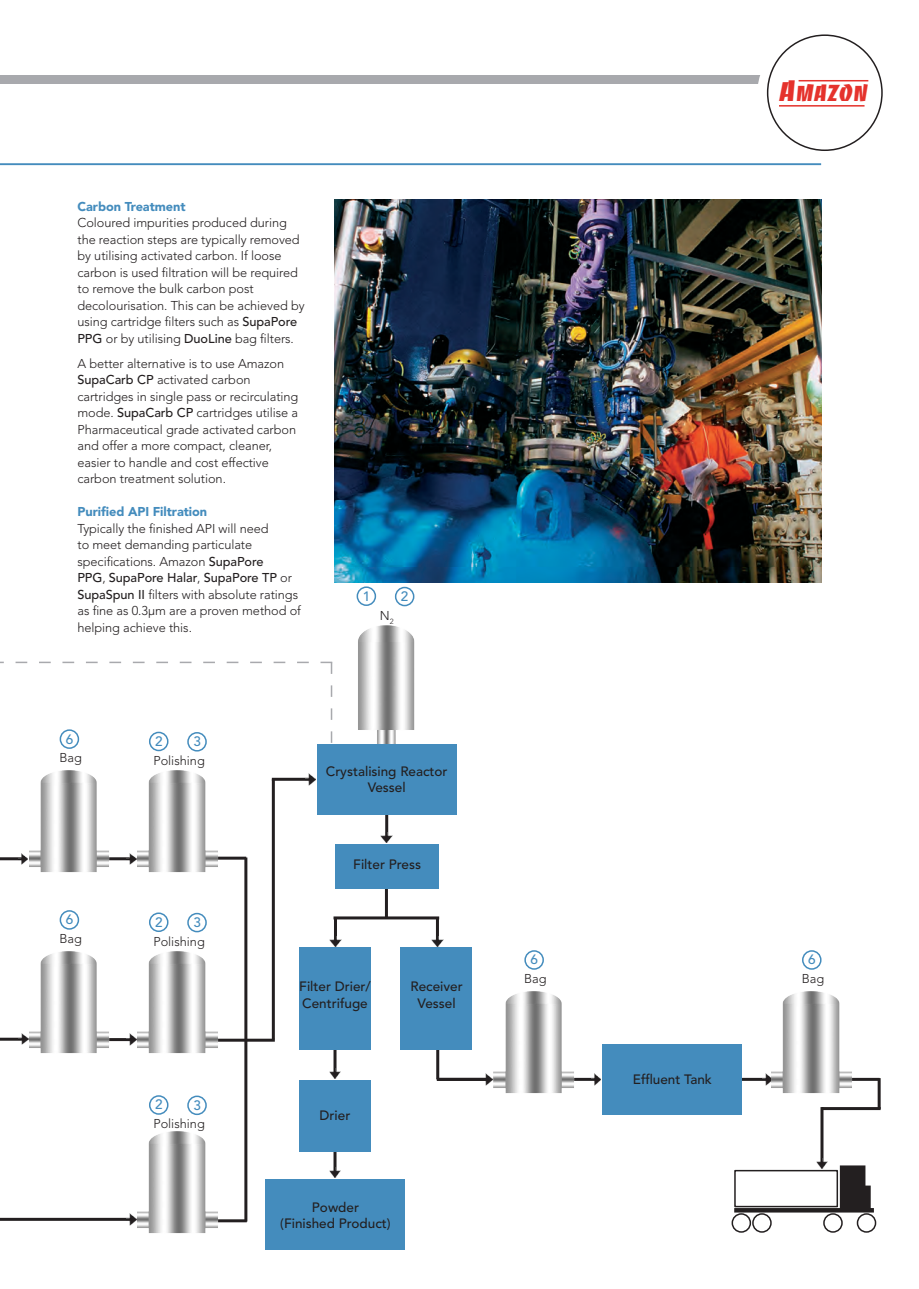
<style>
.page{position:relative;width:919px;height:1289px;background:#fff}
.page>*{position:absolute;margin:0;border:0;box-sizing:border-box;transform-origin:0 0}
.t1{font:22.5px "Banco";color:#e5322c}
.t2{font:500 13.5px/16.2px "Avenir LT Std";color:#231f20;text-align:center}
.t3{font:500 13.5px "Avenir LT Std";color:#448cbd}
.t4{font:300 12.75px/16.5px "Avenir LT Std";letter-spacing:-.005em;color:#231f20}
.t5{font:900 12.75px "Avenir LT Std";letter-spacing:-.005em;color:#448cbd}
.s1{font-weight:500}
.s2{font-size:28.2px}
</style>
<div class="page">
<hr style="left:333px;top:1142px;width:3px;height:31px;background:#231f20">
<hr style="left:848px;top:1077px;width:31px;height:3px;background:#231f20">
<hr style="left:740px;top:1077px;width:30px;height:3px;background:#231f20">
<hr style="left:568px;top:1077px;width:31px;height:3px;background:#231f20">
<img style="left:494px;top:991px;width:89px;height:103px">
<div style="left:524px;top:950px;width:20px;height:19px;border:2px solid #448cbd;border-radius:50%"></div>
<hr style="left:436px;top:1045px;width:3px;height:34px;background:#231f20">
<hr style="left:333px;top:1044px;width:3px;height:30px;background:#231f20">
<hr style="left:385px;top:884px;width:3px;height:34px;background:#231f20">
<div style="left:335px;top:843px;width:103px;height:45px;background:#448cbd"></div>
<hr style="left:385px;top:810px;width:3px;height:30px;background:#231f20">
<hr style="left:211px;top:856px;width:35px;height:3px;background:#231f20">
<hr style="left:211px;top:1038px;width:64px;height:3px;background:#231f20">
<hr style="left:211px;top:1219px;width:36px;height:3px;background:#231f20">
<hr style="left:0;top:1217px;width:131px;height:3px;background:#231f20">
<hr style="left:0;top:1037px;width:24px;height:3px;background:#231f20">
<hr style="left:104px;top:1038px;width:31px;height:3px;background:#231f20">
<hr style="left:104px;top:857px;width:31px;height:3px;background:#231f20">
<hr style="left:0;top:857px;width:26px;height:3px;background:#231f20">
<img style="left:334px;top:200px;width:487px;height:383px">
<hr style="left:0;top:163px;width:821px;height:2px;background:#448cbd">
<img style="left:0;top:1217px;width:9px;height:4px">
<img style="left:0;top:857px;width:9px;height:4px">
<svg style="left:18px;top:853px;width:10px;height:11px"></svg>
<img style="left:29px;top:770px;width:90px;height:103px">
<div style="left:60px;top:729px;width:19px;height:20px;border:2px solid #448cbd;border-radius:50%"></div>
<svg style="left:127px;top:853px;width:9px;height:11px"></svg>
<img style="left:138px;top:770px;width:89px;height:103px">
<div style="left:149px;top:731px;width:19px;height:20px;border:2px solid #448cbd;border-radius:50%"></div>
<div style="left:187px;top:732px;width:20px;height:19px;border:2px solid #448cbd;border-radius:50%"></div>
<img style="left:29px;top:951px;width:90px;height:103px">
<div style="left:60px;top:910px;width:19px;height:19px;border:2px solid #448cbd;border-radius:50%"></div>
<img style="left:138px;top:1131px;width:89px;height:103px">
<svg style="left:127px;top:1033px;width:9px;height:12px"></svg>
<img style="left:138px;top:951px;width:89px;height:103px">
<div style="left:149px;top:912px;width:19px;height:20px;border:2px solid #448cbd;border-radius:50%"></div>
<div style="left:187px;top:912px;width:20px;height:20px;border:2px solid #448cbd;border-radius:50%"></div>
<div style="left:149px;top:1095px;width:19px;height:19px;border:2px solid #448cbd;border-radius:50%"></div>
<div style="left:187px;top:1095px;width:20px;height:20px;border:2px solid #448cbd;border-radius:50%"></div>
<svg style="left:18px;top:1033px;width:10px;height:11px"></svg>
<svg style="left:127px;top:1213px;width:9px;height:12px"></svg>
<hr style="left:244px;top:857px;width:3px;height:364px;background:#231f20">
<hr style="left:272px;top:779px;width:3px;height:260px;background:#231f20">
<img style="left:358px;top:625px;width:57px;height:119px">
<div style="left:356px;top:586px;width:20px;height:20px;border:2px solid #448cbd;border-radius:50%"></div>
<div style="left:395px;top:586px;width:19px;height:20px;border:2px solid #448cbd;border-radius:50%"></div>
<div style="left:317px;top:744px;width:139px;height:70px;background:#448cbd"></div>
<hr style="left:272px;top:777px;width:38px;height:3px;background:#231f20">
<svg style="left:306px;top:773px;width:9px;height:12px"></svg>
<svg style="left:381px;top:832px;width:11px;height:10px"></svg>
<hr style="left:333px;top:916px;width:106px;height:3px;background:#231f20">
<div style="left:299px;top:947px;width:72px;height:103px;background:#448cbd"></div>
<div style="left:400px;top:947px;width:72px;height:103px;background:#448cbd"></div>
<hr style="left:334px;top:918px;width:3px;height:24px;background:#231f20">
<svg style="left:330px;top:936px;width:11px;height:10px"></svg>
<hr style="left:436px;top:917px;width:3px;height:24px;background:#231f20">
<svg style="left:431px;top:936px;width:12px;height:10px"></svg>
<svg style="left:329px;top:1068px;width:12px;height:10px"></svg>
<div style="left:299px;top:1079px;width:72px;height:72px;background:#448cbd"></div>
<svg style="left:329px;top:1167px;width:12px;height:10px"></svg>
<div style="left:265px;top:1179px;width:140px;height:70px;background:#448cbd"></div>
<svg style="left:0;top:661px;width:332px;height:81px"></svg>
<svg style="left:482px;top:1073px;width:10px;height:12px"></svg>
<svg style="left:591px;top:1073px;width:10px;height:12px"></svg>
<div style="left:602px;top:1044px;width:140px;height:70px;background:#448cbd"></div>
<svg style="left:762px;top:1073px;width:9px;height:12px"></svg>
<img style="left:771px;top:991px;width:89px;height:103px">
<div style="left:802px;top:950px;width:19px;height:19px;border:2px solid #448cbd;border-radius:50%"></div>
<hr style="left:877px;top:1078px;width:3px;height:30px;background:#231f20">
<hr style="left:437px;top:1077px;width:52px;height:3px;background:#231f20">
<hr style="left:821px;top:1107px;width:59px;height:3px;background:#231f20">
<hr style="left:820px;top:1107px;width:3px;height:57px;background:#231f20">
<svg style="left:816px;top:1158px;width:11px;height:10px"></svg>
<div style="left:840px;top:1166px;width:24px;height:43px;background:#231f20"></div>
<div style="left:839px;top:1165px;width:26px;height:45px;border:2px solid #231f20"></div>
<div style="left:861px;top:1186px;width:8px;height:23px;background:#231f20"></div>
<div style="left:860px;top:1185px;width:10px;height:25px;border:2px solid #231f20"></div>
<div style="left:734px;top:1207px;width:139px;height:5px;background:#231f20"></div>
<div style="left:731px;top:1213px;width:20px;height:19px;border:2px solid #231f20;border-radius:50%"></div>
<div style="left:752px;top:1213px;width:19px;height:19px;border:2px solid #231f20;border-radius:50%"></div>
<div style="left:856px;top:1213px;width:20px;height:19px;border:2px solid #231f20;border-radius:50%"></div>
<div style="left:823px;top:1213px;width:19px;height:19px;border:2px solid #231f20;border-radius:50%"></div>
<div style="left:734px;top:1169px;width:104px;height:38px;border:2px solid #231f20"></div>
<div style="left:0;top:75px;width:821px;height:9px;background:#a8a9ad"></div>
<div style="left:757px;top:30px;width:132px;height:128px;background:#fff;border-radius:50%"></div>
<div style="left:766px;top:34px;width:116px;height:117px;border:2px solid #231f20;border-radius:50%"></div>
<hr style="left:779px;top:105px;width:85px;height:2px;background:#e5322c">
<hr style="left:798px;top:80px;width:70px;height:1px;background:#e5322c">
<p class="t5" style="left:77px;top:198px;width:110px">Carbon Treatment</p>
<p class="t4" style="left:77px;top:215px;width:229px">Coloured impurities produced during the reaction steps are typically removed by utilising activated carbon. If loose carbon is used filtration will be required to remove the bulk carbon post decolourisation. This can be achieved by using cartridge filters such as <span class="s1">SupaPore PPG</span> or by utilising <span class="s1">DuoLine</span> bag filters.</p>
<p class="t4" style="left:77px;top:355px;width:222px">A better alternative is to use Amazon <span class="s1">SupaCarb CP</span> activated carbon cartridges in single pass or recirculating mode. <span class="s1">SupaCarb CP</span> cartridges utilise a Pharmaceutical grade activated carbon and offer a more compact, cleaner, easier to handle and cost effective carbon treatment solution.</p>
<p class="t5" style="left:77px;top:504px;width:131px">Purified API Filtration</p>
<p class="t4" style="left:77px;top:520px;width:225px">Typically the finished API will need<br>to meet demanding particulate specifications. Amazon <span class="s1">SupaPore<br>PPG</span>, <span class="s1">SupaPore Halar</span>, <span class="s1">SupaPore TP</span> or <span class="s1">SupaSpun II</span> filters with absolute ratings as fine as 0.3µm are a proven method of helping achieve this.</p>
<p class="t3" style="left:362px;top:588px;width:9px">1</p>
<p class="t3" style="left:401px;top:588px;width:9px">2</p>
<p class="t4" style="left:380px;top:607px;width:15px">N<sub>2</sub></p>
<p class="t3" style="left:66px;top:731px;width:9px">6</p>
<p class="t3" style="left:155px;top:733px;width:9px">2</p>
<p class="t3" style="left:193px;top:733px;width:9px">3</p>
<p class="t4" style="left:59px;top:749px;width:24px">Bag</p>
<p class="t4" style="left:153px;top:752px;width:53px">Polishing</p>
<p class="t2" style="left:326px;top:763px;width:123px">Crystalising Reactor<br>Vessel</p>
<p class="t2" style="left:353px;top:857px;width:69px">Filter Press</p>
<p class="t3" style="left:66px;top:911px;width:9px">6</p>
<p class="t3" style="left:155px;top:914px;width:9px">2</p>
<p class="t3" style="left:193px;top:914px;width:9px">3</p>
<p class="t4" style="left:59px;top:930px;width:24px">Bag</p>
<p class="t4" style="left:153px;top:933px;width:53px">Polishing</p>
<p class="t3" style="left:155px;top:1096px;width:9px">2</p>
<p class="t3" style="left:193px;top:1097px;width:9px">3</p>
<p class="t4" style="left:153px;top:1115px;width:53px">Polishing</p>
<p class="t2" style="left:299px;top:978px;width:73px;text-align:left">Filter Drier/<br>Centrifuge</p>
<p class="t2" style="left:410px;top:978px;width:54px">Receiver<br>Vessel</p>
<p class="t2" style="left:319px;top:1107px;width:32px">Drier</p>
<p class="t2" style="left:280px;top:1199px;width:112px">Powder<br>(Finished Product)</p>
<p class="t3" style="left:530px;top:951px;width:9px">6</p>
<p class="t4" style="left:524px;top:970px;width:24px">Bag</p>
<h1 class="t1" style="left:779px;top:79px;width:90px"><span class="s2">A</span>MAZON</h1>
<p class="t2" style="left:633px;top:1071px;width:81px">Effluent Tank</p>
<p class="t3" style="left:808px;top:951px;width:9px">6</p>
<p class="t4" style="left:801px;top:970px;width:24px">Bag</p>
</div>
